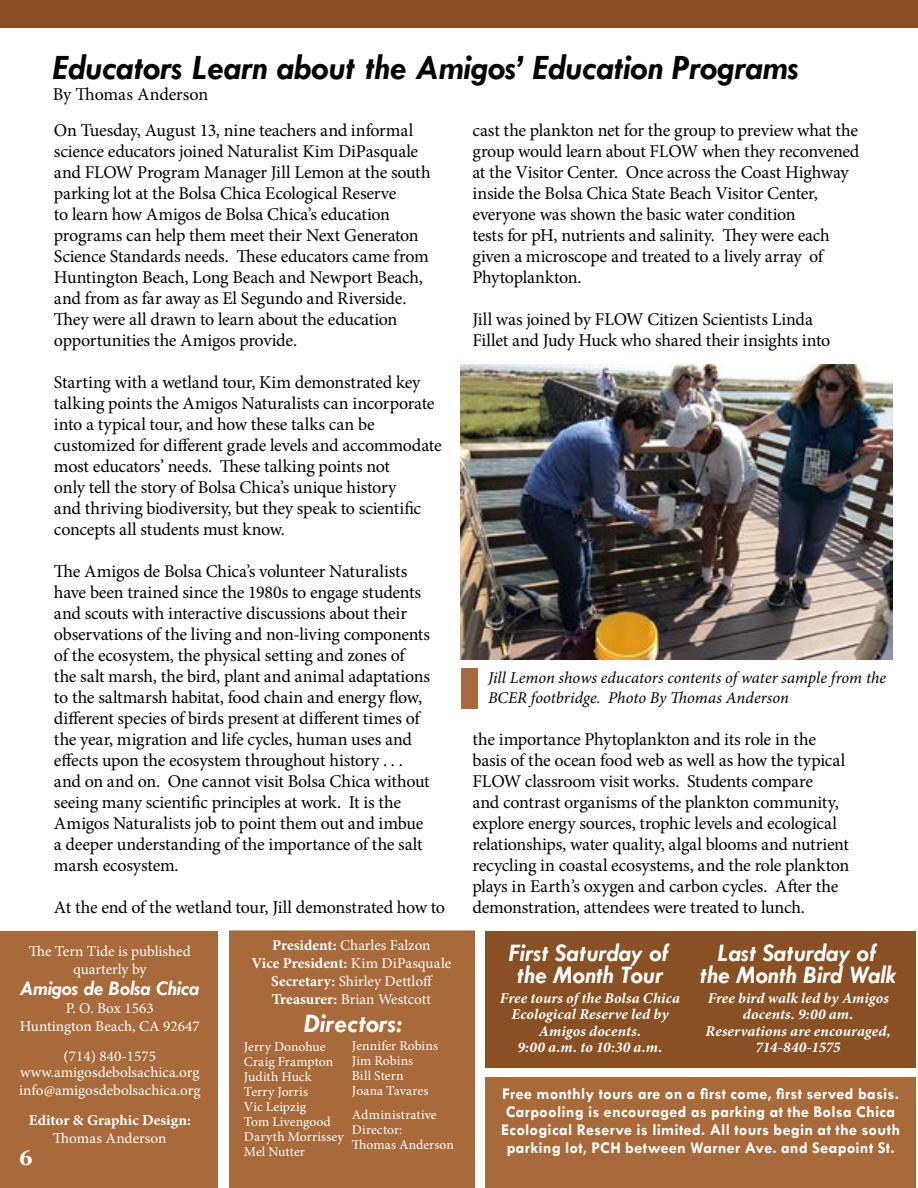
<style>
.page{position:relative;width:918px;height:1188px;background:#fff}
.page>*{position:absolute;margin:0;border:0;box-sizing:border-box;transform-origin:0 0}
.t1{font:italic 700 36px "Tw Cen";letter-spacing:-.005em;color:#000}
.t2{font:italic 700 27px "Tw Cen";color:#fff}
.t3{font:italic 700 25.5px/22.5px "Tw Cen";color:#fff;text-align:center}
.t4{font:italic 700 21px "Tw Cen";letter-spacing:-.005em;color:#fff}
.t5{font:700 21px "Georgia";color:#fff}
.t6{font:18px/21px "Minion Pro";letter-spacing:-.01em;color:#000}
.t7{font:700 16.5px/18px "Tw Cen";letter-spacing:.015em;color:#fff;text-align:center}
.t8{font:italic 16.5px/19.5px "Minion Pro";color:#000}
.t9{font:15px/18px "Minion Pro";color:#fff;text-align:center}
.t10{font:italic 700 15px/16.5px "Minion Pro";letter-spacing:.005em;color:#fff;text-align:center}
.t11{font:700 15px "Minion Pro";color:#fff}
.t12{font:13.5px/15px "Minion Pro";color:#fff}
.s1{font-weight:700}
</style>
<div class="page">
<div style="left:0;top:0;width:918px;height:28px;background:#894f22"></div>
<div style="left:486px;top:931px;width:430px;height:136px;background:#895123"></div>
<div style="left:486px;top:1078px;width:430px;height:110px;background:#a86a3a"></div>
<div style="left:0;top:931px;width:218px;height:257px;background:#a86a3a"></div>
<div style="left:229px;top:930px;width:246px;height:258px;background:#a86a3a"></div>
<img style="left:460px;top:365px;width:432px;height:295px">
<div style="left:461px;top:668px;width:17px;height:41px;background:#a86a3a"></div>
<h1 class="t1" style="left:53px;top:46px;width:748px">Educators Learn about the Amigos’ Education Programs</h1>
<p class="t6" style="left:53px;top:76px;width:362px;line-height:36.6px">By Thomas Anderson<br>On Tuesday, August 13, nine teachers and informal</p>
<p class="t6" style="left:54px;top:141px;width:378px">science educators joined Naturalist Kim DiPasquale and FLOW Program Manager Jill Lemon at the south parking lot at the Bolsa Chica Ecological Reserve<br>to learn how Amigos de Bolsa Chica’s education programs can help them meet their Next Generaton Science Standards needs. These educators came from Huntington Beach, Long Beach and Newport Beach, and from as far away as El Segundo and Riverside.<br>They were all drawn to learn about the education opportunities the Amigos provide.</p>
<p class="t6" style="left:54px;top:372px;width:389px">Starting with a wetland tour, Kim demonstrated key talking points the Amigos Naturalists can incorporate into a typical tour, and how these talks can be customized for different grade levels and accommodate most educators’ needs. These talking points not<br>only tell the story of Bolsa Chica’s unique history<br>and thriving biodiversity, but they speak to scientific concepts all students must know.</p>
<p class="t6" style="left:54px;top:561px;width:378px">The Amigos de Bolsa Chica’s volunteer Naturalists have been trained since the 1980s to engage students and scouts with interactive discussions about their observations of the living and non-living components of the ecosystem, the physical setting and zones of the salt marsh, the bird, plant and animal adaptations to the saltmarsh habitat, food chain and energy flow, different species of birds present at different times of the year, migration and life cycles, human uses and effects upon the ecosystem throughout history . . . and on and on. One cannot visit Bolsa Chica without seeing many scientific principles at work. It is the Amigos Naturalists job to point them out and imbue a deeper understanding of the importance of the salt marsh ecosystem.</p>
<p class="t6" style="left:54px;top:897px;width:393px">At the end of the wetland tour, Jill demonstrated how to</p>
<p class="t6" style="left:472px;top:120px;width:388px">cast the plankton net for the group to preview what the group would learn about FLOW when they reconvened at the Visitor Center. Once across the Coast Highway inside the Bolsa Chica State Beach Visitor Center, everyone was shown the basic water condition<br>tests for pH, nutrients and salinity. They were each given a microscope and treated to a lively array of Phytoplankton.</p>
<p class="t6" style="left:472px;top:309px;width:359px">Jill was joined by FLOW Citizen Scientists Linda<br>Fillet and Judy Huck who shared their insights into</p>
<p class="t8" style="left:488px;top:668px;width:399px">Jill Lemon shows educators contents of water sample from the<br>BCER footbridge. Photo By Thomas Anderson</p>
<p class="t6" style="left:472px;top:729px;width:378px">the importance Phytoplankton and its role in the basis of the ocean food web as well as how the typical FLOW classroom visit works. Students compare<br>and contrast organisms of the plankton community, explore energy sources, trophic levels and ecological relationships, water quality, algal blooms and nutrient recycling in coastal ecosystems, and the role plankton plays in Earth’s oxygen and carbon cycles. After the demonstration, attendees were treated to lunch.</p>
<p class="t9" style="left:29px;top:942px;width:164px">The Tern Tide is published quarterly by</p>
<p class="t4" style="left:20px;top:975px;width:181px">Amigos de Bolsa Chica</p>
<p class="t9" style="left:20px;top:999px;width:181px">P. O. Box 1563<br>Huntington Beach, CA 92647</p>
<p class="t9" style="left:20px;top:1048px;width:181px;line-height:16.5px">(714) 840-1575 www.amigosdebolsachica.org</p>
<p class="t9" style="left:19px;top:1081px;width:183px">info@amigosdebolsachica.org</p>
<p class="t11" style="left:29px;top:1110px;width:164px">Editor &amp; Graphic Design:</p>
<p class="t9" style="left:53px;top:1129px;width:115px">Thomas Anderson</p>
<p class="t5" style="left:19px;top:1144px;width:15px">6</p>
<p class="t9" style="left:252px;top:936px;width:201px"><span class="s1">President:</span> Charles Falzon<br><span class="s1">Vice President:</span> Kim DiPasquale<br><span class="s1">Secretary:</span> Shirley Dettloff<br><span class="s1">Treasurer:</span> Brian Westcott</p>
<h2 class="t2" style="left:304px;top:1007px;width:99px">Directors:</h2>
<p class="t12" style="left:244px;top:1039px;width:101px">Jerry Donohue<br>Craig Frampton<br>Judith Huck<br>Terry Jorris<br>Vic Leipzig<br>Tom Livengood<br>Daryth Morrissey<br>Mel Nutter</p>
<p class="t12" style="left:352px;top:1038px;width:88px">Jennifer Robins<br>Jim Robins<br>Bill Stern<br>Joana Tavares</p>
<p class="t12" style="left:352px;top:1107px;width:103px">Administrative<br>Director:<br>Thomas Anderson</p>
<h3 class="t3" style="left:509px;top:941px;width:161px">First Saturday of the Month Tour</h3>
<p class="t10" style="left:500px;top:990px;width:182px">Free tours of the Bolsa Chica<br>Ecological Reserve led by<br>Amigos docents.<br>9:00 a.m. to 10:30 a.m.</p>
<h3 class="t3" style="left:700px;top:941px;width:198px">Last Saturday of<br>the Month Bird Walk</h3>
<p class="t10" style="left:706px;top:990px;width:187px">Free bird walk led by Amigos docents. 9:00 am.<br>Reservations are encouraged,<br>714-840-1575</p>
<p class="t7" style="left:501px;top:1085px;width:400px">Free monthly tours are on a first come, first served basis.<br>Carpooling is encouraged as parking at the Bolsa Chica Ecological Reserve is limited. All tours begin at the south parking lot, PCH between Warner Ave. and Seapoint St.</p>
</div>
